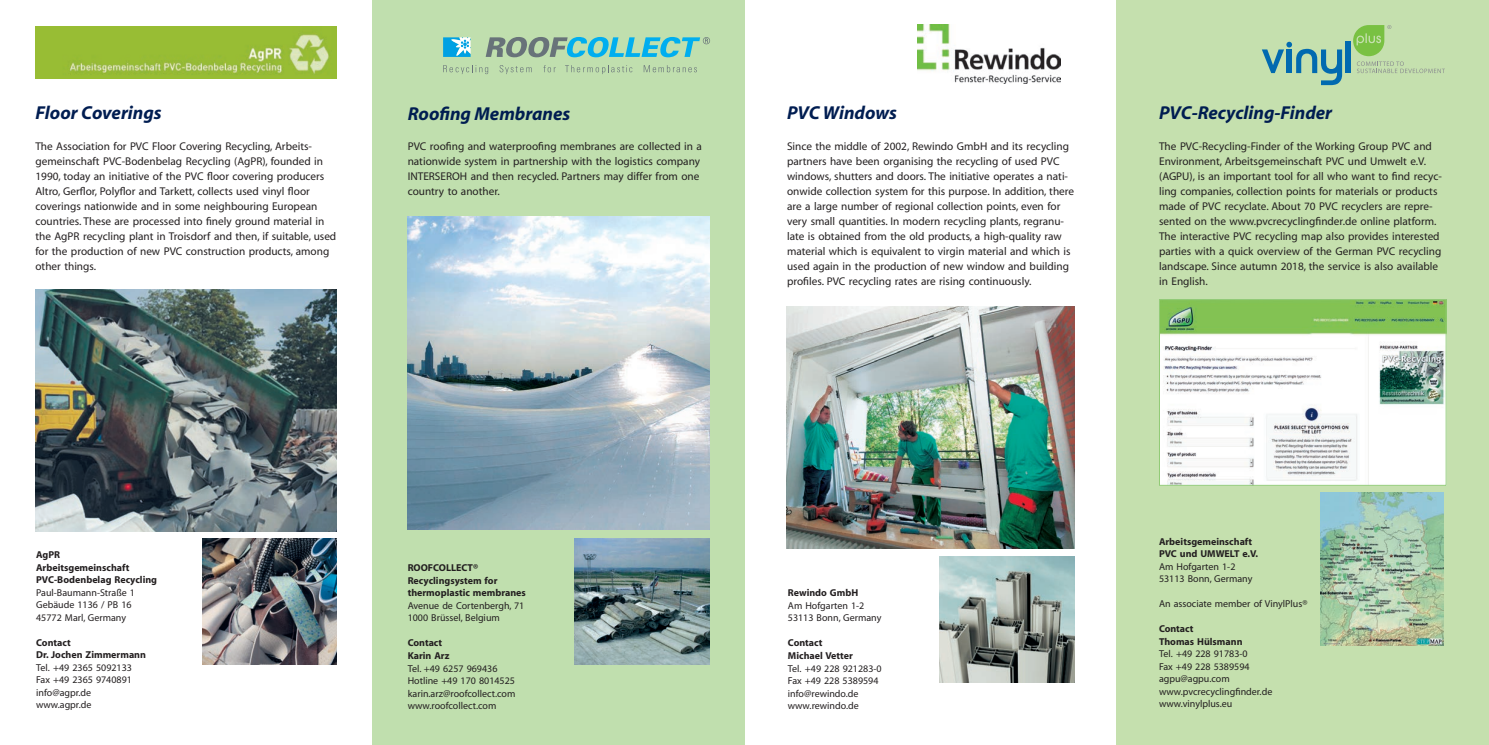
<style>
.page{position:relative;width:1489px;height:745px;background:#fff}
.page>*{position:absolute;margin:0;border:0;box-sizing:border-box;transform-origin:0 0}
.t1{font:italic 700 18.75px "Myriad";color:#001d51}
.t2{font:11.25px/15px "Myriad";color:#231f20}
.t3{font:10px/12.5px "Myriad";color:#231f20}
.t4{font:700 10px/12.5px "Myriad";color:#231f20}
</style>
<div class="page">
<div style="left:372px;top:0;width:372px;height:744px;background:#c0dfae"></div>
<img style="left:35px;top:27px;width:302px;height:52px">
<div style="left:1116px;top:0;width:372px;height:744px;background:#c5e0ae"></div>
<img style="left:917px;top:24px;width:143px;height:59px">
<img style="left:786px;top:306px;width:288px;height:242px">
<img style="left:1161px;top:301px;width:283px;height:182px">
<div style="left:1159px;top:299px;width:287px;height:186px;border:1px solid #92cb77"></div>
<img style="left:1320px;top:492px;width:122px;height:153px">
<div style="left:1345px;top:42px;width:5px;height:31px;background:#016ab0"></div>
<svg style="left:1262px;top:42px;width:79px;height:43px"></svg>
<svg style="left:1353px;top:25px;width:91px;height:48px"></svg>
<img style="left:35px;top:289px;width:302px;height:242px">
<img style="left:202px;top:538px;width:135px;height:126px">
<img style="left:939px;top:556px;width:135px;height:126px">
<img style="left:407px;top:216px;width:302px;height:313px">
<img style="left:575px;top:538px;width:134px;height:126px">
<svg style="left:443px;top:37px;width:27px;height:20px"></svg>
<svg style="left:443px;top:65px;width:45px;height:9px"></svg>
<svg style="left:499px;top:65px;width:32px;height:9px"></svg>
<svg style="left:543px;top:65px;width:12px;height:7px"></svg>
<svg style="left:643px;top:65px;width:54px;height:7px"></svg>
<svg style="left:565px;top:65px;width:67px;height:9px"></svg>
<svg style="left:485px;top:37px;width:225px;height:20px"></svg>
<h1 class="t1" style="left:35px;top:103px;width:128px">Floor Coverings</h1>
<p class="t2" style="left:35px;top:139px;width:302px">The Association for PVC Floor Covering Recycling, Arbeits&shy;gemeinschaft PVC-Bodenbelag Recycling (AgPR), founded in 1990, today an initiative of the PVC floor covering producers Altro, Gerflor, Polyflor and Tarkett, collects used vinyl floor coverings nationwide and in some neighbouring European countries. These are processed into finely ground material in the AgPR recycling plant in Troisdorf and then, if suitable, used for the production of new PVC construction products, among other things.</p>
<h1 class="t1" style="left:407px;top:104px;width:164px">Roofing Membranes</h1>
<p class="t2" style="left:407px;top:139px;width:296px">PVC roofing and waterproofing membranes are collected in a nationwide system in partnership with the logistics company INTERSEROH and then recycled. Partners may differ from one country to another.</p>
<h1 class="t1" style="left:787px;top:103px;width:112px">PVC Windows</h1>
<p class="t2" style="left:787px;top:139px;width:288px">Since the middle of 2002, Rewindo GmbH and its recycling partners have been organising the recycling of used PVC windows, shutters and doors. The initiative operates a nati&shy;onwide collection system for this purpose. In addition, there are a large number of regional collection points, even for very small quantities. In modern recycling plants, regranu&shy;late is obtained from the old products, a high-quality raw material which is equivalent to virgin material and which is used again in the production of new window and building profiles. PVC recycling rates are rising continuously.</p>
<h1 class="t1" style="left:1159px;top:103px;width:175px">PVC-Recycling-Finder</h1>
<p class="t2" style="left:1159px;top:139px;width:284px">The PVC-Recycling-Finder of the Working Group PVC and Environment, Arbeitsgemeinschaft PVC und Umwelt e.V. (AGPU), is an important tool for all who want to find recyc&shy;ling companies, collection points for materials or products made of PVC recyclate. About 70 PVC recyclers are repre&shy;sented on the www.pvcrecyclingfinder.de online platform.<br>The interactive PVC recycling map also provides interested parties with a quick overview of the German PVC recycling landscape. Since autumn 2018, the service is also available in English.</p>
<p class="t4" style="left:36px;top:548px;width:122px">AgPR<br>Arbeitsgemeinschaft<br>PVC-Bodenbelag Recycling</p>
<p class="t3" style="left:36px;top:586px;width:100px">Paul-Baumann-Straße 1<br>Gebäude 1136 / PB 16<br>45772 Marl, Germany</p>
<p class="t4" style="left:36px;top:636px;width:111px">Contact<br>Dr. Jochen Zimmermann</p>
<p class="t3" style="left:36px;top:661px;width:97px">Tel. +49 2365 5092133<br>Fax +49 2365 9740891 info@agpr.de www.agpr.de</p>
<p class="t4" style="left:407px;top:561px;width:120px">ROOFCOLLECT®<br>Recyclingsystem for thermoplastic membranes</p>
<p class="t3" style="left:407px;top:599px;width:118px">Avenue de Cortenbergh, 71<br>1000 Brüssel, Belgium</p>
<p class="t4" style="left:407px;top:636px;width:43px">Contact<br>Karin Arz</p>
<p class="t3" style="left:407px;top:662px;width:109px">Tel. +49 6257 969436<br>Hotline +49 170 8014525 karin.arz@roofcollect.com www.roofcollect.com</p>
<p class="t4" style="left:788px;top:586px;width:72px">Rewindo GmbH</p>
<p class="t3" style="left:788px;top:599px;width:95px">Am Hofgarten 1-2<br>53113 Bonn, Germany</p>
<p class="t4" style="left:788px;top:636px;width:66px">Contact<br>Michael Vetter</p>
<p class="t3" style="left:788px;top:662px;width:95px">Tel. +49 228 921283-0<br>Fax +49 228 5389594 info@rewindo.de www.rewindo.de</p>
<p class="t4" style="left:1158px;top:535px;width:101px">Arbeitsgemeinschaft<br>PVC und UMWELT e.V.</p>
<p class="t3" style="left:1158px;top:560px;width:95px">Am Hofgarten 1-2<br>53113 Bonn, Germany</p>
<p class="t3" style="left:1158px;top:597px;width:150px">An associate member of VinylPlus®</p>
<p class="t4" style="left:1158px;top:622px;width:85px">Contact<br>Thomas Hülsmann</p>
<p class="t3" style="left:1158px;top:647px;width:115px">Tel. +49 228 91783-0<br>Fax +49 228 5389594 agpu@agpu.com www.pvcrecyclingfinder.de www.vinylplus.eu</p>
</div>
